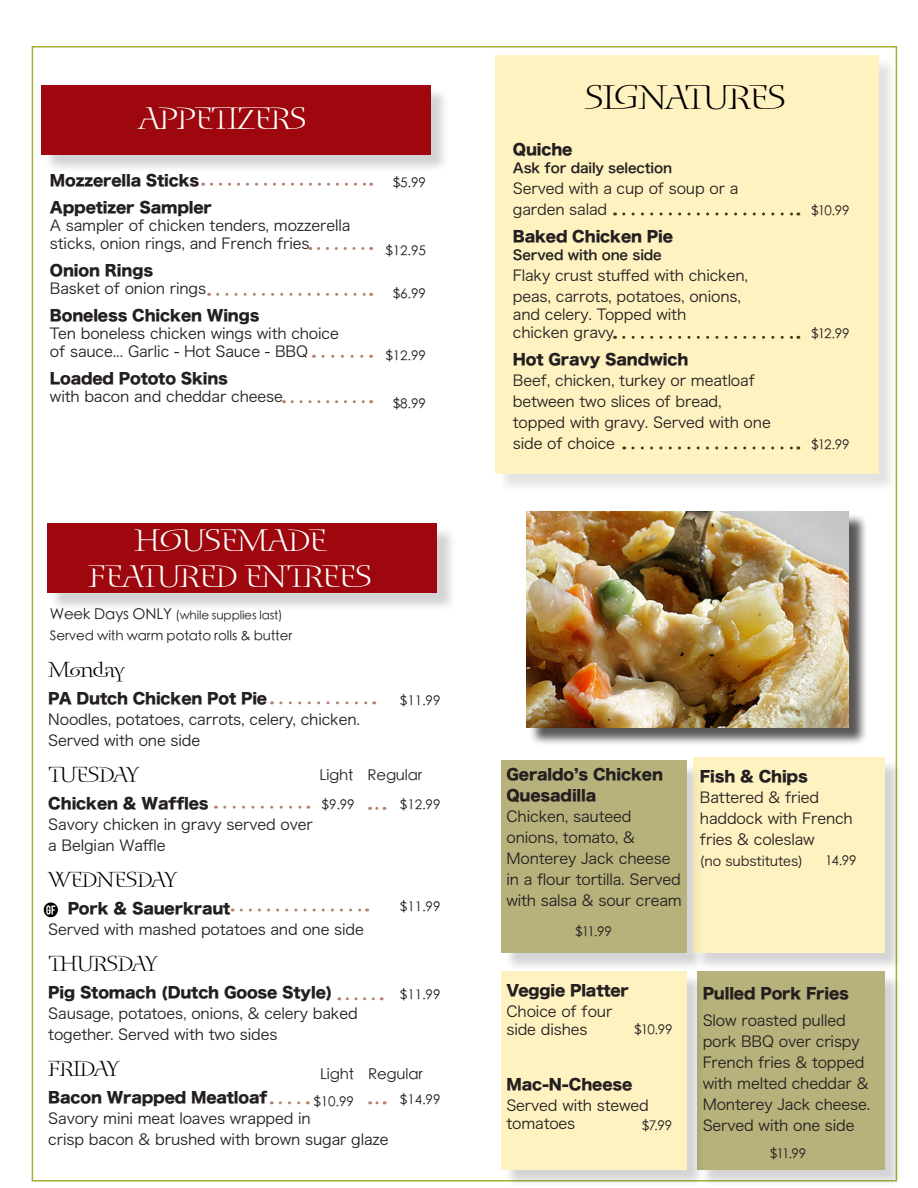
<style>
.page{position:relative;width:918px;height:1188px;background:#fff}
.page>*{position:absolute;margin:0;border:0;box-sizing:border-box;transform-origin:0 0}
.t1{font:33px "Blue Island Std";letter-spacing:-.035em;color:#000}
.t2{font:30px/36px "Blue Island Std";letter-spacing:-.035em;color:#fff;text-align:center}
.t3{font:21px "Blue Island Std";letter-spacing:-.035em;color:#000}
.t4{font:15px/21px "Hiragino Sans W3";letter-spacing:-.01em;color:#231f20}
.t5{font:15px/21px "Hira Kaku Std W8";letter-spacing:-.01em;color:#231f20}
.t6{font:300 15px "ST Heiti TC";letter-spacing:-.01em;color:#231f20}
.t7{font:300 13.5px "ST Heiti TC";letter-spacing:-.01em;color:#231f20}
.t8{font:13.5px "Hiragino Sans W6";letter-spacing:-.01em;color:#231f20}
.t9{font:13.5px "Hiragino Sans W3";letter-spacing:-.01em;color:#231f20}
.t10{font:300 12px "ST Heiti TC";letter-spacing:-.01em;color:#231f20}
.s1{font-size:15px}
.s2{font-family:"Hira Kaku Std W8"}
</style>
<div class="page">
<div style="left:497px;top:57px;width:400px;height:435px;background:#231f20;opacity:.2"></div>
<div style="left:495px;top:55px;width:383px;height:419px;background:#fff2c1"></div>
<svg style="left:624px;top:212px;width:175px;height:3px"></svg>
<svg style="left:633px;top:446px;width:166px;height:3px"></svg>
<svg style="left:624px;top:336px;width:175px;height:3px"></svg>
<img style="left:43px;top:902px;width:16px;height:16px">
<div style="left:504px;top:763px;width:202px;height:208px;background:#231f20;opacity:.3"></div>
<div style="left:501px;top:761px;width:186px;height:192px;background:#b7b27b"></div>
<div style="left:700px;top:974px;width:203px;height:214px;background:#231f20;opacity:.3"></div>
<div style="left:697px;top:972px;width:187px;height:198px;background:#b7b27b"></div>
<div style="left:504px;top:974px;width:202px;height:214px;background:#231f20;opacity:.3"></div>
<div style="left:501px;top:972px;width:186px;height:198px;background:#fff2c1"></div>
<div style="left:695px;top:759px;width:208px;height:213px;background:#231f20;opacity:.3"></div>
<div style="left:693px;top:757px;width:192px;height:196px;background:#fff2c1"></div>
<div style="left:529px;top:514px;width:339px;height:232px;background:#231f20;opacity:.75"></div>
<img style="left:527px;top:511px;width:322px;height:216px">
<div style="left:50px;top:526px;width:406px;height:86px;background:#231f20;opacity:.2"></div>
<div style="left:48px;top:524px;width:389px;height:69px;background:#9d070d"></div>
<svg style="left:377px;top:807px;width:8px;height:3px"></svg>
<svg style="left:241px;top:909px;width:127px;height:3px"></svg>
<svg style="left:225px;top:806px;width:84px;height:3px"></svg>
<svg style="left:347px;top:997px;width:35px;height:3px"></svg>
<svg style="left:280px;top:1101px;width:28px;height:3px"></svg>
<svg style="left:377px;top:1101px;width:8px;height:3px"></svg>
<svg style="left:281px;top:701px;width:94px;height:3px"></svg>
<div style="left:43px;top:87px;width:407px;height:86px;background:#231f20;opacity:.2"></div>
<div style="left:41px;top:85px;width:390px;height:69px;background:#9d070d"></div>
<svg style="left:211px;top:183px;width:161px;height:3px"></svg>
<svg style="left:319px;top:247px;width:53px;height:3px"></svg>
<svg style="left:218px;top:293px;width:154px;height:3px"></svg>
<svg style="left:323px;top:355px;width:49px;height:3px"></svg>
<svg style="left:292px;top:400px;width:80px;height:3px"></svg>
<p class="t2" style="left:138px;top:101px;width:170px">APPETIZERS</p>
<p class="t5" style="left:50px;top:171px;width:151px">Mozzerella Sticks</p>
<p class="t5" style="left:50px;top:198px;width:163px">Appetizer Sampler</p>
<p class="t4" style="left:50px;top:214px;width:302px">A sampler of chicken tenders, mozzerella</p>
<p class="t4" style="left:50px;top:232px;width:261px">sticks, onion rings, and French fries</p>
<p class="t5" style="left:50px;top:261px;width:105px">Onion Rings</p>
<p class="t4" style="left:50px;top:277px;width:158px">Basket of onion rings</p>
<p class="t5" style="left:50px;top:306px;width:211px">Boneless Chicken Wings</p>
<p class="t4" style="left:50px;top:322px;width:291px">Ten boneless chicken wings with choice</p>
<p class="t4" style="left:50px;top:340px;width:260px">of sauce... Garlic - Hot Sauce - BBQ</p>
<p class="t5" style="left:50px;top:369px;width:180px">Loaded Pototo Skins</p>
<p class="t4" style="left:50px;top:385px;width:234px">with bacon and cheddar cheese</p>
<p class="t7" style="left:393px;top:172px;width:34px">$5.99</p>
<p class="t7" style="left:386px;top:239px;width:42px">$12.95</p>
<p class="t7" style="left:393px;top:283px;width:34px">$6.99</p>
<p class="t7" style="left:386px;top:344px;width:42px">$12.99</p>
<p class="t7" style="left:393px;top:392px;width:34px">$8.99</p>
<p class="t2" style="left:89px;top:523px;width:285px">HOUSEMADE<br>FEATURED ENTREES</p>
<p class="t10" style="left:50px;top:605px;width:234px"><span class="s1">Week Days ONLY</span> (while supplies last)</p>
<p class="t7" style="left:50px;top:624px;width:244px">Served with warm potato rolls &amp; butter</p>
<p class="t3" style="left:48px;top:657px;width:78px">Monday</p>
<p class="t5" style="left:48px;top:688px;width:220px">PA Dutch Chicken Pot Pie</p>
<p class="t4" style="left:48px;top:707px;width:313px">Noodles, potatoes, carrots, celery, chicken.<br>Served with one side</p>
<p class="t3" style="left:48px;top:762px;width:92px">TUESDAY</p>
<p class="t5" style="left:48px;top:793px;width:162px">Chicken &amp; Waffles</p>
<p class="t4" style="left:48px;top:812px;width:266px">Savory chicken in gravy served over</p>
<p class="t4" style="left:48px;top:833px;width:119px">a Belgian Waffle</p>
<p class="t3" style="left:48px;top:867px;width:130px">WEDNESDAY</p>
<p class="t4" style="left:48px;top:896px;width:317px;text-indent:19px"><span class="s2">Pork &amp; Sauerkraut<br></span>Served with mashed potatoes and one side</p>
<p class="t3" style="left:48px;top:951px;width:111px">THURSDAY</p>
<p class="t5" style="left:48px;top:982px;width:286px">Pig Stomach (Dutch Goose Style)</p>
<p class="t4" style="left:48px;top:1001px;width:311px">Sausage, potatoes, onions, &amp; celery baked together. Served with two sides</p>
<p class="t3" style="left:48px;top:1056px;width:73px">FRIDAY</p>
<p class="t5" style="left:48px;top:1087px;width:221px">Bacon Wrapped Meatloaf</p>
<p class="t4" style="left:48px;top:1106px;width:342px">Savory mini meat loaves wrapped in<br>crisp bacon &amp; brushed with brown sugar glaze</p>
<p class="t7" style="left:400px;top:690px;width:42px">$11.99</p>
<p class="t6" style="left:320px;top:762px;width:104px">Light Regular</p>
<p class="t7" style="left:400px;top:793px;width:42px">$12.99</p>
<p class="t7" style="left:322px;top:794px;width:34px">$9.99</p>
<p class="t7" style="left:400px;top:895px;width:42px">$11.99</p>
<p class="t7" style="left:400px;top:984px;width:42px">$11.99</p>
<p class="t6" style="left:320px;top:1062px;width:104px">Light Regular</p>
<p class="t7" style="left:314px;top:1091px;width:42px">$10.99</p>
<p class="t7" style="left:400px;top:1089px;width:42px">$14.99</p>
<p class="t1" style="left:585px;top:79px;width:203px">SIGNATURES</p>
<p class="t5" style="left:513px;top:139px;width:61px">Quiche</p>
<p class="t8" style="left:513px;top:156px;width:161px">Ask for daily selection</p>
<p class="t4" style="left:513px;top:177px;width:227px">Served with a cup of soup or a garden salad</p>
<p class="t5" style="left:513px;top:226px;width:162px">Baked Chicken Pie</p>
<p class="t8" style="left:513px;top:243px;width:150px">Served with one side</p>
<p class="t4" style="left:513px;top:264px;width:237px">Flaky crust stuffed with chicken,</p>
<p class="t4" style="left:513px;top:285px;width:230px">peas, carrots, potatoes, onions,</p>
<p class="t4" style="left:513px;top:303px;width:175px">and celery. Topped with</p>
<p class="t4" style="left:513px;top:321px;width:103px">chicken gravy</p>
<p class="t5" style="left:513px;top:349px;width:177px">Hot Gravy Sandwich</p>
<p class="t4" style="left:513px;top:369px;width:259px">Beef, chicken, turkey or meatloaf between two slices of bread, topped with gravy. Served with one side of choice</p>
<p class="t7" style="left:811px;top:199px;width:40px">$10.99</p>
<p class="t7" style="left:811px;top:322px;width:40px">$12.99</p>
<p class="t7" style="left:811px;top:433px;width:40px">$12.99</p>
<p class="t5" style="left:506px;top:764px;width:158px">Geraldo’s Chicken<br>Quesadilla</p>
<p class="t4" style="left:506px;top:805px;width:177px">Chicken, sauteed onions, tomato, &amp;<br>Monterey Jack cheese in a flour tortilla. Served with salsa &amp; sour cream</p>
<p class="t7" style="left:576px;top:920px;width:38px">$11.99</p>
<p class="t5" style="left:506px;top:980px;width:124px">Veggie Platter</p>
<p class="t4" style="left:506px;top:1001px;width:108px;line-height:18px">Choice of four side dishes</p>
<p class="t7" style="left:634px;top:1019px;width:40px">$10.99</p>
<p class="t5" style="left:506px;top:1074px;width:128px">Mac-N-Cheese</p>
<p class="t4" style="left:506px;top:1095px;width:144px;line-height:18px">Served with stewed tomatoes</p>
<p class="t7" style="left:642px;top:1115px;width:32px">$7.99</p>
<p class="t5" style="left:700px;top:767px;width:109px">Fish &amp; Chips</p>
<p class="t4" style="left:700px;top:786px;width:154px">Battered &amp; fried haddock with French fries &amp; coleslaw</p>
<p class="t9" style="left:700px;top:849px;width:105px">(no substitutes)</p>
<p class="t7" style="left:825px;top:850px;width:33px">14.99</p>
<p class="t5" style="left:703px;top:983px;width:148px">Pulled Pork Fries</p>
<p class="t4" style="left:703px;top:1008px;width:168px">Slow roasted pulled pork BBQ over crispy<br>French fries &amp; topped with melted cheddar &amp;</p>
<p class="t4" style="left:703px;top:1092px;width:169px">Monterey Jack cheese.<br>Served with one side</p>
<p class="t7" style="left:770px;top:1142px;width:38px">$11.99</p>
</div>
